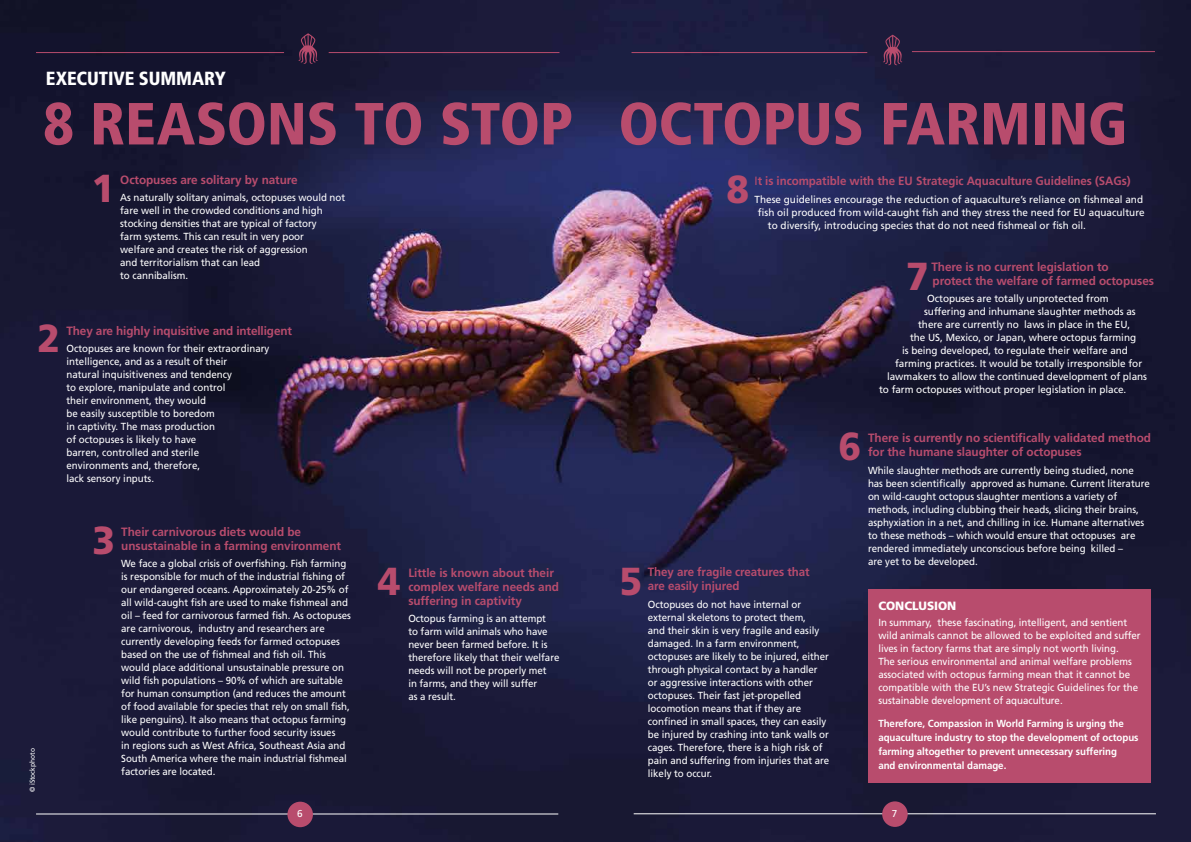
<style>
.page{position:relative;width:1191px;height:842px;background:#fff}
.page>*{position:absolute;margin:0;border:0;box-sizing:border-box;transform-origin:0 0}
.t1{font:900 condensed 59.3px "Frutiger";letter-spacing:-.005em;color:#b84c6d}
.t2{font:900 39px "Frutiger";color:#b84c6d;scale:.95 1}
.t3{font:900 condensed 19px "Frutiger";letter-spacing:-.005em;color:#fff}
.t4{font:700 12px/14px "Frutiger";letter-spacing:-.005em;color:#b84c6d}
.t5{font:700 12px/14px "Frutiger";letter-spacing:-.005em;color:#b84c6d;scale:.96 1}
.t6{font:900 12px "Frutiger";letter-spacing:-.005em;color:#fff}
.t7{font:10.2px/13px "Frutiger";letter-spacing:-.005em;color:#fff;scale:.95 1}
.t8{font:10.2px "Frutiger";letter-spacing:-.005em;color:#fff}
.t9{font:700 10.2px/14px "Frutiger";letter-spacing:-.005em;color:#fff;scale:.95 1}
.t10{font:10px "Frutiger";color:#fff}
.t11{font:7px "Frutiger";letter-spacing:-.005em;color:#fff;scale:.95 1}
.s1{font-weight:400}
</style>
<div class="page">
<img style="left:0;top:0;width:1191px;height:842px">
<hr style="left:36px;top:814px;width:522px;height:1px;background:#fff">
<hr style="left:633px;top:814px;width:523px;height:1px;background:#fff">
<div style="left:882px;top:801px;width:25px;height:26px;background:#b84c6d;border-radius:50%"></div>
<div style="left:287px;top:802px;width:26px;height:25px;background:#b84c6d;border-radius:50%"></div>
<div style="left:868px;top:590px;width:283px;height:193px;background:#b84c6d"></div>
<svg style="left:298px;top:33px;width:20px;height:31px"></svg>
<svg style="left:883px;top:35px;width:19px;height:30px"></svg>
<hr style="left:36px;top:52px;width:248px;height:1px;background:#b84c6d">
<hr style="left:329px;top:52px;width:230px;height:1px;background:#b84c6d">
<hr style="left:631px;top:52px;width:236px;height:1px;background:#b84c6d">
<hr style="left:912px;top:51px;width:243px;height:1px;background:#b84c6d">
<h3 class="t3" style="left:46px;top:67px;width:181px">EXECUTIVE SUMMARY</h3>
<h1 class="t1" style="left:43px;top:88px;width:1085px">8 REASONS TO STOP OCTOPUS FARMING</h1>
<h2 class="t2" style="left:38px;top:315px;width:25px">2</h2>
<p class="t11" style="left:28px;top:792px;width:48px;rotate:-90deg">© iStockphoto</p>
<h2 class="t2" style="left:92px;top:165px;width:25px">1</h2>
<p class="t4" style="left:120px;top:173px;width:179px">Octopuses are solitary by nature</p>
<p class="t7" style="left:120px;top:191px;width:238px">As naturally solitary animals, octopuses would not fare well in the crowded conditions and high stocking densities that are typical of factory<br>farm systems. This can result in very poor<br>welfare and creates the risk of aggression<br>and territorialism that can lead<br>to cannibalism.</p>
<h2 class="t2" style="left:726px;top:166px;width:25px">8</h2>
<p class="t5" style="left:754px;top:174px;width:393px"><span class="s1">I</span>t is incompatible with the EU Strategic Aquaculture Guidelines (SAGs)</p>
<p class="t8" style="left:754px;top:193px;width:390px">These guidelines encourage the reduction of aquaculture’s reliance on fishmeal and</p>
<p class="t8" style="left:758px;top:206px;width:388px">fish oil produced from wild-caught fish and they stress the need for EU aquaculture</p>
<p class="t8" style="left:768px;top:219px;width:320px">to diversify, introducing species that do not need fishmeal or fish oil.</p>
<h2 class="t2" style="left:906px;top:253px;width:25px">7</h2>
<p class="t4" style="left:931px;top:260px;width:224px">There is no current legislation to<br>protect the welfare of farmed octopuses</p>
<p class="t8" style="left:927px;top:293px;width:183px">Octopuses are totally unprotected from</p>
<p class="t8" style="left:924px;top:306px;width:213px">suffering and inhumane slaughter methods as</p>
<p class="t8" style="left:918px;top:319px;width:214px">there are currently no laws in place in the EU,</p>
<p class="t8" style="left:910px;top:332px;width:227px">the US, Mexico, or Japan, where octopus farming</p>
<p class="t8" style="left:902px;top:345px;width:227px">is being developed, to regulate their welfare and</p>
<p class="t8" style="left:895px;top:358px;width:248px">farming practices. It would be totally irresponsible for</p>
<p class="t8" style="left:887px;top:371px;width:261px">lawmakers to allow the continued development of plans</p>
<p class="t8" style="left:879px;top:384px;width:249px">to farm octopuses without proper legislation in place.</p>
<p class="t4" style="left:66px;top:323px;width:227px">They are highly inquisitive and intelligent</p>
<p class="t7" style="left:66px;top:342px;width:215px">Octopuses are known for their extraordinary intelligence, and as a result of their<br>natural inquisitiveness and tendency<br>to explore, manipulate and control<br>their environment, they would<br>be easily susceptible to boredom<br>in captivity. The mass production<br>of octopuses is likely to have<br>barren, controlled and sterile<br>environments and, therefore,<br>lack sensory inputs.</p>
<h2 class="t2" style="left:838px;top:423px;width:25px">6</h2>
<p class="t4" style="left:868px;top:431px;width:284px">There is currently no scientifically validated method for the humane slaughter of octopuses</p>
<p class="t7" style="left:868px;top:463px;width:298px">While slaughter methods are currently being studied, none has been scientifically approved as humane. Current literature on wild-caught octopus slaughter mentions a variety of methods, including clubbing their heads, slicing their brains, asphyxiation in a net, and chilling in ice. Humane alternatives to these methods – which would ensure that octopuses are rendered immediately unconscious before being killed –<br>are yet to be developed.</p>
<h2 class="t2" style="left:92px;top:517px;width:25px">3</h2>
<p class="t4" style="left:121px;top:525px;width:221px">Their carnivorous diets would be unsustainable in a farming environment</p>
<p class="t7" style="left:121px;top:557px;width:243px">We face a global crisis of overfishing. Fish farming is responsible for much of the industrial fishing of our endangered oceans. Approximately 20-25% of all wild-caught fish are used to make fishmeal and oil – feed for carnivorous farmed fish. As octopuses are carnivorous, industry and researchers are currently developing feeds for farmed octopuses based on the use of fishmeal and fish oil. This would place additional unsustainable pressure on wild fish populations – 90% of which are suitable for human consumption (and reduces the amount of food available for species that rely on small fish, like penguins). It also means that octopus farming would contribute to further food security issues<br>in regions such as West Africa, Southeast Asia and South America where the main industrial fishmeal factories are located.</p>
<p class="t4" style="left:408px;top:566px;width:152px">Little is known about their complex welfare needs and suffering in captivity</p>
<h2 class="t2" style="left:378px;top:558px;width:25px">4</h2>
<p class="t5" style="left:648px;top:565px;width:170px">They are fragile creatures that are easily injured</p>
<p class="t7" style="left:648px;top:597px;width:192px">Octopuses do not have internal or external skeletons to protect them,<br>and their skin is very fragile and easily damaged. In a farm environment, octopuses are likely to be injured, either through physical contact by a handler or aggressive interactions with other octopuses. Their fast jet-propelled locomotion means that if they are confined in small spaces, they can easily be injured by crashing into tank walls or cages. Therefore, there is a high risk of pain and suffering from injuries that are likely to occur.</p>
<h2 class="t2" style="left:619px;top:557px;width:25px">5</h2>
<p class="t6" style="left:878px;top:599px;width:79px">CONCLUSION</p>
<p class="t7" style="left:878px;top:616px;width:278px">In summary, these fascinating, intelligent, and sentient wild animals cannot be allowed to be exploited and suffer lives in factory farms that are simply not worth living.<br>The serious environmental and animal welfare problems associated with octopus farming mean that it cannot be compatible with the EU’s new Strategic Guidelines for the sustainable development of aquaculture.</p>
<p class="t7" style="left:408px;top:612px;width:161px">Octopus farming is an attempt<br>to farm wild animals who have never been farmed before. It is therefore likely that their welfare needs will not be properly met<br>in farms, and they will suffer<br>as a result.</p>
<p class="t9" style="left:878px;top:716px;width:275px">Therefore, Compassion in World Farming is urging the aquaculture industry to stop the development of octopus farming altogether to prevent unnecessary suffering<br>and environmental damage.</p>
<p class="t10" style="left:297px;top:808px;width:7px">6</p>
<p class="t10" style="left:892px;top:807px;width:7px">7</p>
</div>
